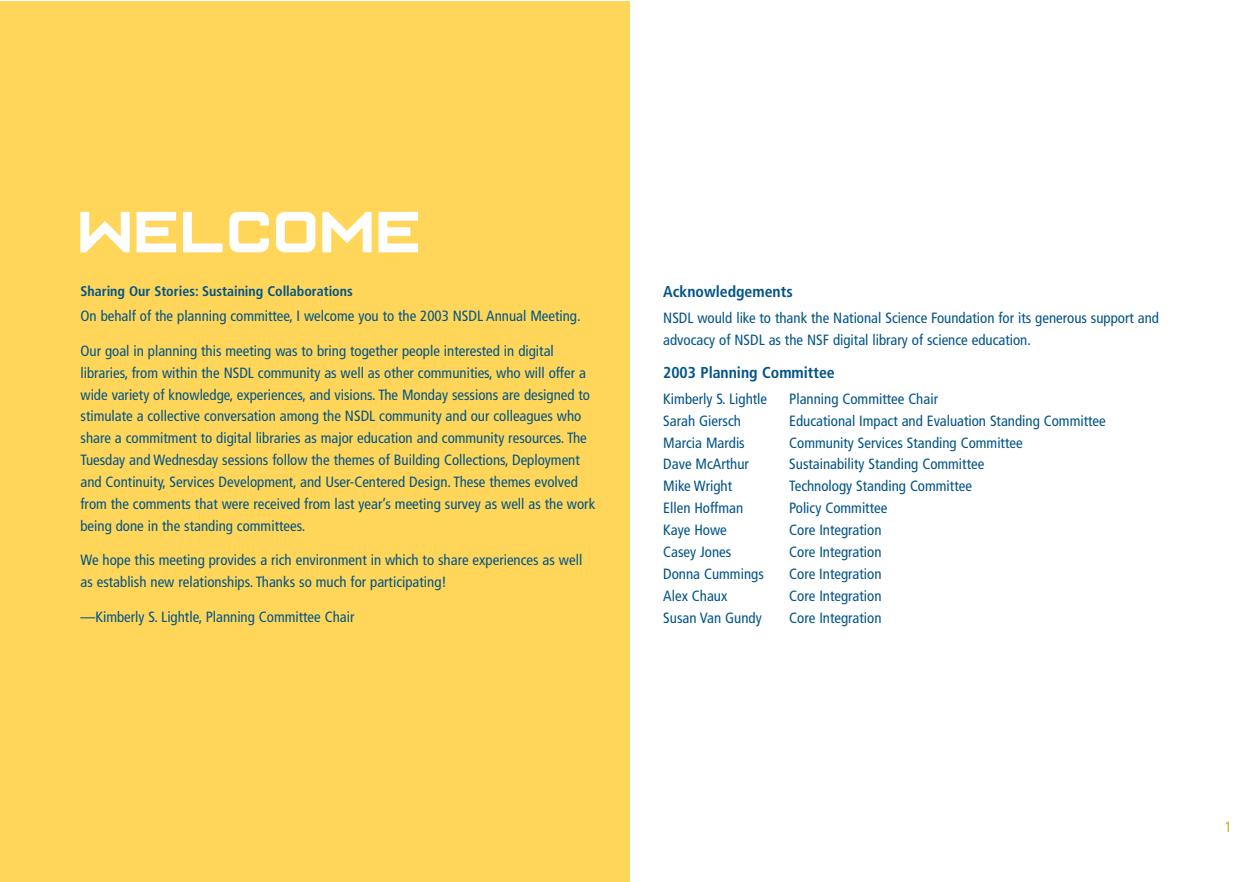
<style>
.page{position:relative;width:1260px;height:882px;background:#fff}
.page>*{position:absolute;margin:0;border:0;box-sizing:border-box;transform-origin:0 0}
.t1{font:84px "Cals Caps";color:#fff}
.t2{font:700 condensed 15.75px "Frutiger";color:#005488}
.t3{font:condensed 14.88px/21.9px "Frutiger";color:#005488}
.t4{font:condensed 14.88px "Frutiger";color:#b7be1b}
.t5{font:700 condensed 14px "Frutiger";color:#005488}
</style>
<div class="page">
<div style="left:0;top:2px;width:630px;height:880px;background:#ffd659"></div>
<h1 class="t1" style="left:77px;top:174px;width:346px">Welcome</h1>
<p class="t5" style="left:80px;top:285px;width:274px">Sharing Our Stories: Sustaining Collaborations</p>
<p class="t3" style="left:80px;top:306px;width:502px">On behalf of the planning committee, I welcome you to the 2003 NSDL Annual Meeting.</p>
<p class="t3" style="left:80px;top:341px;width:516px">Our goal in planning this meeting was to bring together people interested in digital libraries, from within the NSDL community as well as other communities, who will offer a wide variety of knowledge, experiences, and visions. The Monday sessions are designed to stimulate a collective conversation among the NSDL community and our colleagues who share a commitment to digital libraries as major education and community resources. The Tuesday and Wednesday sessions follow the themes of Building Collections, Deployment and Continuity, Services Development, and User-Centered Design. These themes evolved from the comments that were received from last year’s meeting survey as well as the work being done in the standing committees.</p>
<p class="t3" style="left:80px;top:550px;width:503px">We hope this meeting provides a rich environment in which to share experiences as well as establish new relationships. Thanks so much for participating!</p>
<p class="t3" style="left:80px;top:607px;width:276px">—Kimberly S. Lightle, Planning Committee Chair</p>
<p class="t2" style="left:663px;top:285px;width:131px">Acknowledgements</p>
<p class="t3" style="left:663px;top:308px;width:497px">NSDL would like to thank the National Science Foundation for its generous support and advocacy of NSDL as the NSF digital library of science education.</p>
<p class="t2" style="left:663px;top:366px;width:173px">2003 Planning Committee</p>
<p class="t3" style="left:663px;top:389px;width:105px">Kimberly S. Lightle</p>
<p class="t3" style="left:789px;top:389px;width:150px">Planning Committee Chair</p>
<p class="t3" style="left:663px;top:411px;width:79px">Sarah Giersch</p>
<p class="t3" style="left:789px;top:411px;width:318px">Educational Impact and Evaluation Standing Committee</p>
<p class="t3" style="left:663px;top:433px;width:83px">Marcia Mardis</p>
<p class="t3" style="left:789px;top:433px;width:235px">Community Services Standing Committee</p>
<p class="t3" style="left:663px;top:455px;width:87px">Dave McArthur</p>
<p class="t3" style="left:789px;top:455px;width:197px">Sustainability Standing Committee</p>
<p class="t3" style="left:663px;top:476px;width:70px">Mike Wright</p>
<p class="t3" style="left:789px;top:476px;width:184px">Technology Standing Committee</p>
<p class="t3" style="left:663px;top:498px;width:81px">Ellen Hoffman</p>
<p class="t3" style="left:789px;top:498px;width:100px">Policy Committee</p>
<p class="t3" style="left:663px;top:520px;width:65px">Kaye Howe</p>
<p class="t3" style="left:789px;top:520px;width:94px">Core Integration</p>
<p class="t3" style="left:663px;top:542px;width:70px">Casey Jones</p>
<p class="t3" style="left:789px;top:542px;width:94px">Core Integration</p>
<p class="t3" style="left:663px;top:564px;width:102px">Donna Cummings</p>
<p class="t3" style="left:789px;top:564px;width:94px">Core Integration</p>
<p class="t3" style="left:663px;top:586px;width:66px">Alex Chaux</p>
<p class="t3" style="left:789px;top:586px;width:94px">Core Integration</p>
<p class="t3" style="left:663px;top:608px;width:100px">Susan Van Gundy</p>
<p class="t3" style="left:789px;top:608px;width:94px">Core Integration</p>
<p class="t4" style="left:1225px;top:821px;width:9px">1</p>
</div>
